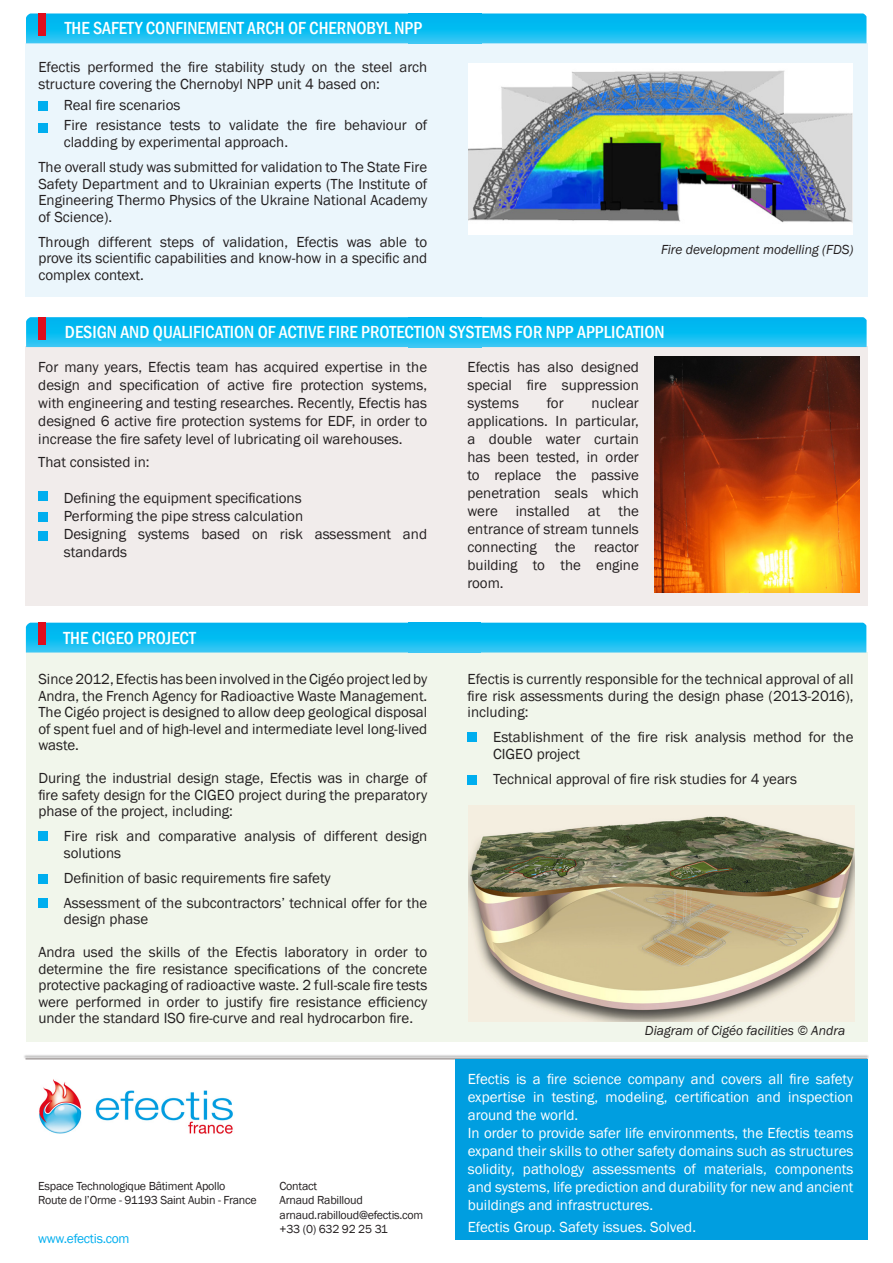
<style>
.page{position:relative;width:893px;height:1263px;background:#fff}
.page>*{position:absolute;margin:0;border:0;box-sizing:border-box;transform-origin:0 0}
.titres_blocs{font:500 condensed 18px "Franklin Gothic";color:#fff}
.texte_bloc{font:15px/16.5px "Franklin Gothic";color:#231f20;text-align:justify}
.t1{font:15px/18px "Franklin Gothic";color:#fff;text-align:justify}
.texte_bloc-2{font:italic 13.5px "Franklin Gothic";color:#231f20}
.adresse_bandeau{font:13.5px "Franklin Gothic";letter-spacing:-.02em;color:#00aeef}
.adresse_bandeau-2{font:12px "Franklin Gothic";letter-spacing:-.02em;color:#231f20}
</style>
<div class="page">
<div style="left:26px;top:652px;width:842px;height:390px;background:#f1f6eb"></div>
<div style="left:23px;top:1054px;width:846px;height:5px;background:#d6d5d5"></div>
<hr style="left:26px;top:1058px;width:841px;height:1px;background:#817876">
<div style="left:455px;top:1059px;width:412px;height:181px;background:#009ee0"></div>
<img style="left:39px;top:1079px;width:194px;height:55px">
<svg style="left:26px;top:623px;width:382px;height:29px;background:#0fbcf1"></svg>
<svg style="left:481px;top:623px;width:385px;height:29px;background:#0ebcf1"></svg>
<svg style="left:408px;top:623px;width:73px;height:29px;background:#0ebcf1"></svg>
<div style="left:38px;top:622px;width:7px;height:23px;background:#de0e1d"></div>
<img style="left:469px;top:805px;width:386px;height:216px">
<div style="left:38px;top:832px;width:9px;height:9px;background:#00aeef"></div>
<div style="left:38px;top:874px;width:9px;height:9px;background:#00aeef"></div>
<div style="left:38px;top:898px;width:9px;height:9px;background:#00aeef"></div>
<div style="left:468px;top:732px;width:9px;height:9px;background:#00aeef"></div>
<div style="left:468px;top:775px;width:9px;height:9px;background:#00aeef"></div>
<div style="left:26px;top:43px;width:842px;height:253px;background:#ebf6fc"></div>
<img style="left:468px;top:64px;width:385px;height:170px">
<svg style="left:26px;top:13px;width:382px;height:30px;background:#13bdf1"></svg>
<svg style="left:481px;top:13px;width:385px;height:30px;background:#12bdf1"></svg>
<svg style="left:408px;top:13px;width:73px;height:30px;background:#0ebcf1"></svg>
<div style="left:38px;top:13px;width:8px;height:23px;background:#de0e1d"></div>
<div style="left:38px;top:102px;width:9px;height:9px;background:#00aeef"></div>
<div style="left:38px;top:123px;width:10px;height:9px;background:#00aeef"></div>
<div style="left:26px;top:347px;width:842px;height:259px;background:#f1eceb"></div>
<svg style="left:26px;top:317px;width:382px;height:30px;background:#11bcf1"></svg>
<svg style="left:481px;top:317px;width:386px;height:30px;background:#10bcf1"></svg>
<svg style="left:408px;top:317px;width:73px;height:30px;background:#0fbcf1"></svg>
<div style="left:38px;top:317px;width:8px;height:23px;background:#de0e1d"></div>
<div style="left:38px;top:492px;width:9px;height:9px;background:#00aeef"></div>
<div style="left:38px;top:513px;width:9px;height:9px;background:#00aeef"></div>
<div style="left:38px;top:531px;width:9px;height:9px;background:#00aeef"></div>
<img style="left:655px;top:356px;width:204px;height:236px">
<p class="titres_blocs" style="left:65px;top:16px;width:359px">THE SAFETY CONFINEMENT ARCH OF CHERNOBYL NPP</p>
<p class="texte_bloc" style="left:38px;top:60px;width:390px">Efectis performed the fire stability study on the steel arch structure covering the Chernobyl NPP unit 4 based on:</p>
<p class="texte_bloc" style="left:64px;top:97px;width:118px">Real fire scenarios</p>
<p class="texte_bloc" style="left:64px;top:118px;width:365px">Fire resistance tests to validate the fire behaviour of cladding by experimental approach.</p>
<p class="texte_bloc" style="left:38px;top:159px;width:390px">The overall study was submitted for validation to The State Fire Safety Department and to Ukrainian experts (The Institute of Engineering Thermo Physics of the Ukraine National Academy of Science).</p>
<p class="texte_bloc" style="left:38px;top:234px;width:390px">Through different steps of validation, Efectis was able to prove its scientific capabilities and know-how in a specific and complex context.</p>
<p class="texte_bloc-2" style="left:661px;top:241px;width:194px">Fire development modelling (FDS)</p>
<p class="titres_blocs" style="left:65px;top:320px;width:601px">DESIGN AND QUALIFICATION OF ACTIVE FIRE PROTECTION SYSTEMS FOR NPP APPLICATION</p>
<p class="texte_bloc" style="left:38px;top:359px;width:390px;line-height:18px">For many years, Efectis team has acquired expertise in the design and specification of active fire protection systems, with engineering and testing researches. Recently, Efectis has designed 6 active fire protection systems for EDF, in order to increase the fire safety level of lubricating oil warehouses.</p>
<p class="texte_bloc" style="left:38px;top:454px;width:113px">That consisted in:</p>
<p class="texte_bloc" style="left:64px;top:490px;width:239px">Defining the equipment specifications</p>
<p class="texte_bloc" style="left:64px;top:508px;width:241px">Performing the pipe stress calculation</p>
<p class="texte_bloc" style="left:64px;top:525px;width:365px;line-height:18px">Designing systems based on risk assessment and standards</p>
<p class="texte_bloc" style="left:467px;top:359px;width:173px;line-height:18px">Efectis has also designed special fire suppression systems</p>
<p class="texte_bloc" style="left:547px;top:395px;width:18px">for</p>
<p class="texte_bloc" style="left:467px;top:395px;width:173px;line-height:18px;text-indent:124px">nuclear applications. In particular, a double water curtain has been tested, in order to replace the passive penetration seals which were installed at the entrance of stream tunnels connecting the reactor building to the engine room.</p>
<p class="titres_blocs" style="left:64px;top:626px;width:134px">THE CIGEO PROJECT</p>
<p class="texte_bloc" style="left:38px;top:671px;width:390px">Since 2012, Efectis has been involved in the Cigéo project led by Andra, the French Agency for Radioactive Waste Management.<br>The Cigéo project is designed to allow deep geological disposal of spent fuel and of high-level and intermediate level long-lived waste.</p>
<p class="texte_bloc" style="left:38px;top:770px;width:390px">During the industrial design stage, Efectis was in charge of fire safety design for the CIGEO project during the preparatory phase of the project, including:</p>
<p class="texte_bloc" style="left:64px;top:828px;width:365px">Fire risk and comparative analysis of different design solutions</p>
<p class="texte_bloc" style="left:64px;top:870px;width:268px">Definition of basic requirements fire safety</p>
<p class="texte_bloc" style="left:64px;top:895px;width:365px">Assessment of the subcontractors’ technical offer for the design phase</p>
<p class="texte_bloc" style="left:38px;top:944px;width:390px">Andra used the skills of the Efectis laboratory in order to determine the fire resistance specifications of the concrete protective packaging of radioactive waste. 2 full-scale fire tests were performed in order to justify fire resistance efficiency under the standard ISO fire-curve and real hydrocarbon fire.</p>
<p class="adresse_bandeau-2" style="left:38px;top:1178px;width:189px">Espace Technologique Bâtiment Apollo</p>
<p class="adresse_bandeau-2" style="left:38px;top:1193px;width:220px">Route de l’Orme - 91193 Saint Aubin - France</p>
<p class="adresse_bandeau" style="left:38px;top:1229px;width:93px">www.efectis.com</p>
<p class="adresse_bandeau-2" style="left:280px;top:1178px;width:39px">Contact</p>
<p class="adresse_bandeau-2" style="left:280px;top:1193px;width:85px">Arnaud Rabilloud</p>
<p class="adresse_bandeau-2" style="left:280px;top:1207px;width:145px">arnaud.rabilloud@efectis.com</p>
<p class="adresse_bandeau-2" style="left:280px;top:1221px;width:110px">+33 (0) 632 92 25 31</p>
<p class="texte_bloc" style="left:468px;top:671px;width:387px">Efectis is currently responsible for the technical approval of all fire risk assessments during the design phase (2013-2016), including:</p>
<p class="texte_bloc" style="left:493px;top:729px;width:362px">Establishment of the fire risk analysis method for the<br>CIGEO project</p>
<p class="texte_bloc" style="left:493px;top:771px;width:305px">Technical approval of fire risk studies for 4 years</p>
<p class="texte_bloc-2" style="left:645px;top:1022px;width:202px">Diagram of Cigéo facilities © Andra</p>
<p class="t1" style="left:468px;top:1070px;width:387px">Efectis is a fire science company and covers all fire safety expertise in testing, modeling, certification and inspection around the world.</p>
<p class="t1" style="left:468px;top:1124px;width:387px">In order to provide safer life environments, the Efectis teams expand their skills to other safety domains such as structures solidity, pathology assessments of materials, components and systems, life prediction and durability for new and ancient buildings and infrastructures.</p>
<p class="t1" style="left:468px;top:1218px;width:230px">Efectis Group. Safety issues. Solved.</p>
</div>
